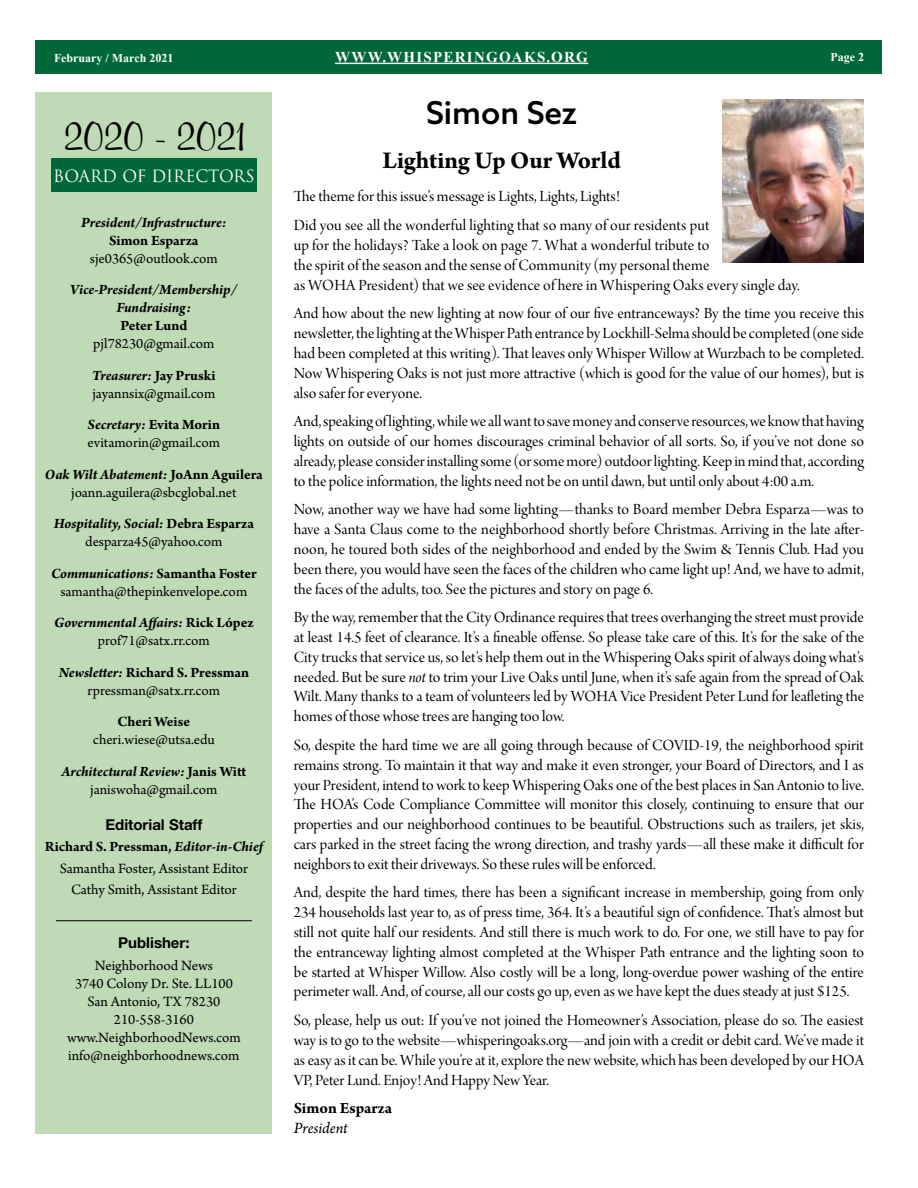
<style>
.page{position:relative;width:918px;height:1188px;background:#fff}
.page>*{position:absolute;margin:0;border:0;box-sizing:border-box;transform-origin:0 0}
.t1{font:700 45.9px "Murray Hill BT";color:#000}
.t2{font:500 31.5px "Azo Sans";color:#000}
.t3{font:700 25.5px "Arno Pro";letter-spacing:-.005em;color:#000}
.t4{font:16.5px/19.8px "Arno Pro Display";color:#000;text-align:justify}
.t5{font:16.5px "Trajan Pro";letter-spacing:-.005em;color:#fff}
.t6{font:700 16.5px "Arno Pro";color:#000}
.t7{font:italic 16.5px "Arno Pro";color:#000}
.t8{font:15px/31.5px "Arno Pro";color:#000;text-align:center}
.t9{font:italic 700 15px/18px "Arno Pro";letter-spacing:-.005em;color:#000;text-align:center}
.t10{font:700 15px "Arno Pro";letter-spacing:-.005em;color:#000}
.t11{font:700 15px "Helvetica Neue LT Std";color:#000}
.t12{font:700 15px "Times New Roman";letter-spacing:.085em;color:#fff}
.t13{font:700 12px "Times New Roman";color:#fff}
.s1{font-weight:700;font-style:italic}
.s2{font-weight:700}
.s3{font-family:"Arno Pro Italic Display"}
</style>
<div class="page">
<div style="left:36px;top:40px;width:846px;height:34px;background:#006838"></div>
<hr style="left:335px;top:63px;width:253px;height:1px;background:#fff">
<div style="left:36px;top:92px;width:236px;height:1042px;background:#bfdbb5"></div>
<hr style="left:56px;top:920px;width:196px;height:1px;background:#000">
<div style="left:51px;top:159px;width:206px;height:33px;background:#006838"></div>
<img style="left:722px;top:99px;width:142px;height:164px">
<p class="t13" style="left:54px;top:49px;width:121px">February / March 2021</p>
<p class="t12" style="left:335px;top:46px;width:254px">WWW.WHISPERINGOAKS.ORG</p>
<p class="t13" style="left:830px;top:48px;width:35px">Page 2</p>
<h1 class="t1" style="left:64px;top:108px;width:184px">2020 - 2021</h1>
<p class="t5" style="left:53px;top:165px;width:203px">BOARD OF DIRECTORS</p>
<p class="t9" style="left:81px;top:214px;width:147px">President/Infrastructure:</p>
<p class="t10" style="left:109px;top:231px;width:91px">Simon Esparza</p>
<p class="t8" style="left:90px;top:243px;width:129px">sje0365@outlook.com</p>
<p class="t9" style="left:70px;top:281px;width:169px">Vice-President/Membership/<br>Fundraising:</p>
<p class="t10" style="left:120px;top:317px;width:68px">Peter Lund</p>
<p class="t8" style="left:92px;top:329px;width:125px;text-align:left">pjl78230@gmail.com<br><span class="s1">Treasurer:</span> <span class="s2">Jay Pruski</span></p>
<p class="t8" style="left:88px;top:378px;width:134px">jayannsix@gmail.com<br><span class="s1">Secretary:</span> <span class="s2">Evita Morin</span></p>
<p class="t8" style="left:45px;top:428px;width:219px">evitamorin@gmail.com<br><span class="s1">Oak Wilt Abatement:</span> <span class="s2">JoAnn Aguilera</span></p>
<p class="t8" style="left:54px;top:477px;width:202px">joann.aguilera@sbcglobal.net<br><span class="s1">Hospitality, Social:</span> <span class="s2">Debra Esparza</span></p>
<p class="t8" style="left:51px;top:527px;width:207px">desparza45@yahoo.com<br><span class="s1">Communications:</span> <span class="s2">Samantha Foster</span></p>
<p class="t8" style="left:54px;top:576px;width:201px">samantha@thepinkenvelope.com<br><span class="s1">Governmental Affairs:</span> <span class="s2">Rick López</span></p>
<p class="t8" style="left:59px;top:626px;width:192px">prof71@satx.rr.com<br><span class="s1">Newsletter:</span> <span class="s2">Richard S. Pressman</span></p>
<p class="t8" style="left:88px;top:675px;width:134px">rpressman@satx.rr.com</p>
<p class="t10" style="left:118px;top:713px;width:74px">Cheri Weise</p>
<p class="t8" style="left:62px;top:725px;width:186px">cheri.wiese@utsa.edu<br><span class="s1">Architectural Review:</span> <span class="s2">Janis Witt</span></p>
<p class="t8" style="left:90px;top:774px;width:129px">janiswoha@gmail.com</p>
<p class="t11" style="left:105px;top:815px;width:98px">Editorial Staff</p>
<p class="t8" style="left:45px;top:837px;width:219px;line-height:21.5px"><span class="s2">Richard S. Pressman,</span> <span class="s1">Editor-in-Chief<br></span>Samantha Foster, Assistant Editor<br>Cathy Smith, Assistant Editor</p>
<p class="t11" style="left:118px;top:933px;width:73px">Publisher:</p>
<p class="t8" style="left:67px;top:957px;width:175px;line-height:18px">Neighborhood News<br>3740 Colony Dr. Ste. LL100<br>San Antonio, TX 78230<br>210-558-3160 www.NeighborhoodNews.com info@neighborhoodnews.com</p>
<h2 class="t2" style="left:426px;top:92px;width:153px">Simon Sez</h2>
<h3 class="t3" style="left:382px;top:146px;width:240px">Lighting Up Our World</h3>
<p class="t4" style="left:294px;top:183px;width:417px;line-height:28.7px">The theme for this issue’s message is Lights, Lights, Lights!<br>Did you see all the wonderful lighting that so many of our residents put</p>
<p class="t4" style="left:294px;top:236px;width:507px;text-align:left">up for the holidays? Take a look on page 7. What a wonderful tribute to<br>the spirit of the season and the sense of Community (my personal theme<br>as WOHA President) that we see evidence of here in Whispering Oaks every single day.</p>
<p class="t4" style="left:294px;top:305px;width:572px">And how about the new lighting at now four of our five entranceways? By the time you receive this newsletter, the lighting at the Whisper Path entrance by Lockhill-Selma should be completed (one side had been completed at this writing). That leaves only Whisper Willow at Wurzbach to be completed.<br>Now Whispering Oaks is not just more attractive (which is good for the value of our homes), but is also safer for everyone.</p>
<p class="t4" style="left:294px;top:413px;width:572px">And, speaking of lighting, while we all want to save money and conserve resources, we know that having lights on outside of our homes discourages criminal behavior of all sorts. So, if you’ve not done so already, please consider installing some (or some more) outdoor lighting. Keep in mind that, according to the police information, the lights need not be on until dawn, but until only about 4:00 a.m.</p>
<p class="t4" style="left:294px;top:501px;width:572px">Now, another way we have had some lighting—thanks to Board member Debra Esparza—was to have a Santa Claus come to the neighborhood shortly before Christmas. Arriving in the late after&shy;noon, he toured both sides of the neighborhood and ended by the Swim &amp; Tennis Club. Had you been there, you would have seen the faces of the children who came light up! And, we have to admit, the faces of the adults, too. See the pictures and story on page 6.</p>
<p class="t4" style="left:294px;top:609px;width:572px">By the way, remember that the City Ordinance requires that trees overhanging the street must provide at least 14.5 feet of clearance. It’s a fineable offense. So please take care of this. It’s for the sake of the City trucks that service us, so let’s help them out in the Whispering Oaks spirit of always doing what’s needed. But be sure <span class="s3">not</span> to trim your Live Oaks until June, when it’s safe again from the spread of Oak Wilt. Many thanks to a team of volunteers led by WOHA Vice President Peter Lund for leafleting the homes of those whose trees are hanging too low.</p>
<p class="t4" style="left:294px;top:736px;width:572px">So, despite the hard time we are all going through because of COVID-19, the neighborhood spirit remains strong. To maintain it that way and make it even stronger, your Board of Directors, and I as your President, intend to work to keep Whispering Oaks one of the best places in San Antonio to live.<br>The HOA’s Code Compliance Committee will monitor this closely, continuing to ensure that our properties and our neighborhood continues to be beautiful. Obstructions such as trailers, jet skis, cars parked in the street facing the wrong direction, and trashy yards—all these make it difficult for neighbors to exit their driveways. So these rules will be enforced.</p>
<p class="t4" style="left:294px;top:884px;width:572px">And, despite the hard times, there has been a significant increase in membership, going from only 234 households last year to, as of press time, 364. It’s a beautiful sign of confidence. That’s almost but still not quite half our residents. And still there is much work to do. For one, we still have to pay for the entranceway lighting almost completed at the Whisper Path entrance and the lighting soon to be started at Whisper Willow. Also costly will be a long, long-overdue power washing of the entire perimeter wall. And, of course, all our costs go up, even as we have kept the dues steady at just $125.</p>
<p class="t4" style="left:294px;top:1011px;width:572px">So, please, help us out: If you’ve not joined the Homeowner’s Association, please do so. The easiest way is to go to the website—whisperingoaks.org—and join with a credit or debit card. We’ve made it as easy as it can be. While you’re at it, explore the new website, which has been developed by our HOA VP, Peter Lund. Enjoy! And Happy New Year.</p>
<p class="t6" style="left:294px;top:1099px;width:100px">Simon Esparza</p>
<p class="t7" style="left:294px;top:1119px;width:55px">President</p>
</div>
